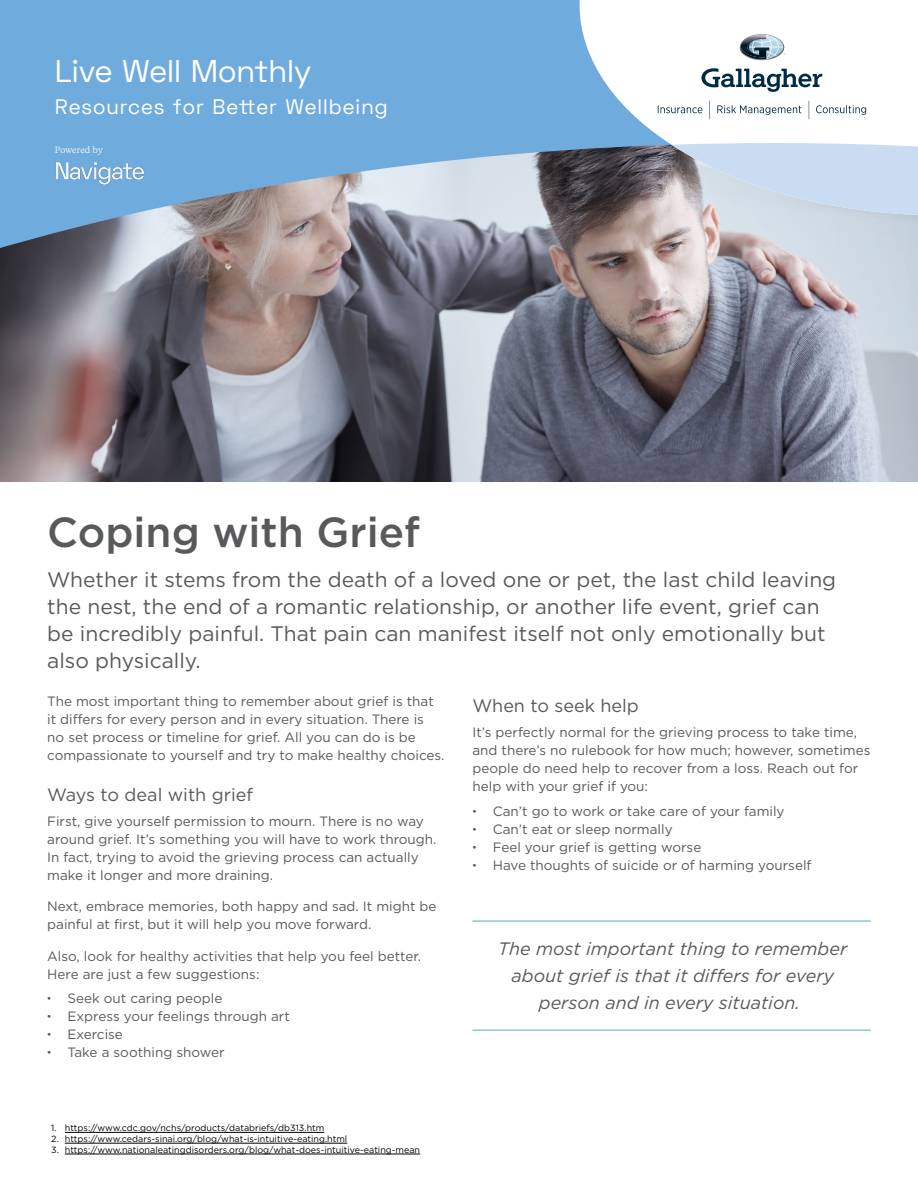
<style>
.page{position:relative;width:918px;height:1188px;background:#fff}
.page>*{position:absolute;margin:0;border:0;box-sizing:border-box;transform-origin:0 0}
.t1{font:500 42px "Gotham";color:#58595b}
.t2{font:31.5px "Space Grotesk";color:#fff}
.t3{font:21px/27px "Gotham";color:#58595b}
.t4{font:21px "Space Grotesk";letter-spacing:.05em;color:#fff}
.t5{font:italic 18px/27px "Gotham";color:#58595b;text-align:center}
.t6{font:18px "Gotham";color:#58595b}
.t7{font:13.5px/18px "Gotham";color:#58595b}
.t8{font:9px "Gotham";color:#000}
.t9{font:9px "Recife Text";letter-spacing:-.01em;color:#fff}
.s1{font-family:"Space Grotesk";font-weight:300}
</style>
<div class="page">
<img style="left:0;top:252px;width:918px;height:230px">
<svg style="left:0;top:0;width:918px;height:252px;background:#84aace"></svg>
<svg style="left:580px;top:0;width:338px;height:215px"></svg>
<svg style="left:672px;top:143px;width:246px;height:72px;background:#c8d6e7"></svg>
<img style="left:55px;top:143px;width:109px;height:55px">
<svg style="left:702px;top:68px;width:120px;height:24px"></svg>
<svg style="left:658px;top:105px;width:44px;height:8px"></svg>
<svg style="left:717px;top:105px;width:84px;height:10px"></svg>
<svg style="left:816px;top:105px;width:50px;height:10px"></svg>
<svg style="left:809px;top:101px;width:1px;height:18px"></svg>
<svg style="left:709px;top:101px;width:1px;height:18px"></svg>
<svg style="left:740px;top:34px;width:45px;height:26px"></svg>
<hr style="left:472px;top:920px;width:399px;height:2px;background:#70abdd">
<hr style="left:472px;top:1030px;width:399px;height:1px;background:#70abdd">
<hr style="left:65px;top:1132px;width:259px;height:1px;background:#000">
<hr style="left:65px;top:1143px;width:282px;height:1px;background:#000">
<hr style="left:65px;top:1154px;width:355px;height:1px;background:#000">
<h2 class="t2" style="left:55px;top:51px;width:258px">Live Well Monthly</h2>
<h3 class="t4" style="left:55px;top:93px;width:334px">Resources for Better Wellbeing</h3>
<p class="t9" style="left:55px;top:143px;width:50px">Powered by</p>
<h1 class="t1" style="left:47px;top:504px;width:374px">Coping with Grief</h1>
<p class="t3" style="left:47px;top:566px;width:790px">Whether it stems from the death of a loved one or pet, the last child leaving the nest, the end of a romantic relationship, or another life event, grief can be incredibly painful. That pain can manifest itself not only emotionally but also physically.</p>
<p class="t7" style="left:47px;top:692px;width:399px">The most important thing to remember about grief is that it differs for every person and in every situation. There is<br>no set process or timeline for grief. All you can do is be compassionate to yourself and try to make healthy choices.</p>
<h3 class="t6" style="left:47px;top:783px;width:207px">Ways to deal with grief</h3>
<p class="t7" style="left:47px;top:812px;width:391px">First, give yourself permission to mourn. There is no way around grief. It’s something you will have to work through.<br>In fact, trying to avoid the grieving process can actually make it longer and more draining.</p>
<p class="t7" style="left:47px;top:897px;width:391px">Next, embrace memories, both happy and sad. It might be painful at first, but it will help you move forward.</p>
<p class="t7" style="left:47px;top:946px;width:375px">Also, look for healthy activities that help you feel better.<br>Here are just a few suggestions:</p>
<p class="t7" style="left:47px;top:989px;width:177px"><span class="s1">•</span> Seek out caring people</p>
<p class="t7" style="left:47px;top:1007px;width:244px"><span class="s1">•</span> Express your feelings through art</p>
<p class="t7" style="left:47px;top:1025px;width:77px"><span class="s1">•</span> Exercise</p>
<p class="t7" style="left:47px;top:1043px;width:179px"><span class="s1">•</span> Take a soothing shower</p>
<h3 class="t6" style="left:472px;top:694px;width:168px">When to seek help</h3>
<p class="t7" style="left:472px;top:723px;width:399px">It’s perfectly normal for the grieving process to take time, and there’s no rulebook for how much; however, sometimes people do need help to recover from a loss. Reach out for help with your grief if you:</p>
<p class="t7" style="left:472px;top:802px;width:314px"><span class="s1">•</span> Can’t go to work or take care of your family</p>
<p class="t7" style="left:472px;top:820px;width:202px"><span class="s1">•</span> Can’t eat or sleep normally</p>
<p class="t7" style="left:472px;top:838px;width:230px"><span class="s1">•</span> Feel your grief is getting worse</p>
<p class="t7" style="left:472px;top:856px;width:341px"><span class="s1">•</span> Have thoughts of suicide or of harming yourself</p>
<h3 class="t5" style="left:498px;top:935px;width:351px">The most important thing to remember about grief is that it differs for every person and in every situation.</h3>
<p class="t8" style="left:51px;top:1123px;width:275px">1. https://www.cdc.gov/nchs/products/databriefs/db313.htm</p>
<p class="t8" style="left:51px;top:1133px;width:298px">2. https://www.cedars-sinai.org/blog/what-is-intuitive-eating.html</p>
<p class="t8" style="left:51px;top:1144px;width:370px">3. https://www.nationaleatingdisorders.org/blog/what-does-intuitive-eating-mean</p>
</div>
